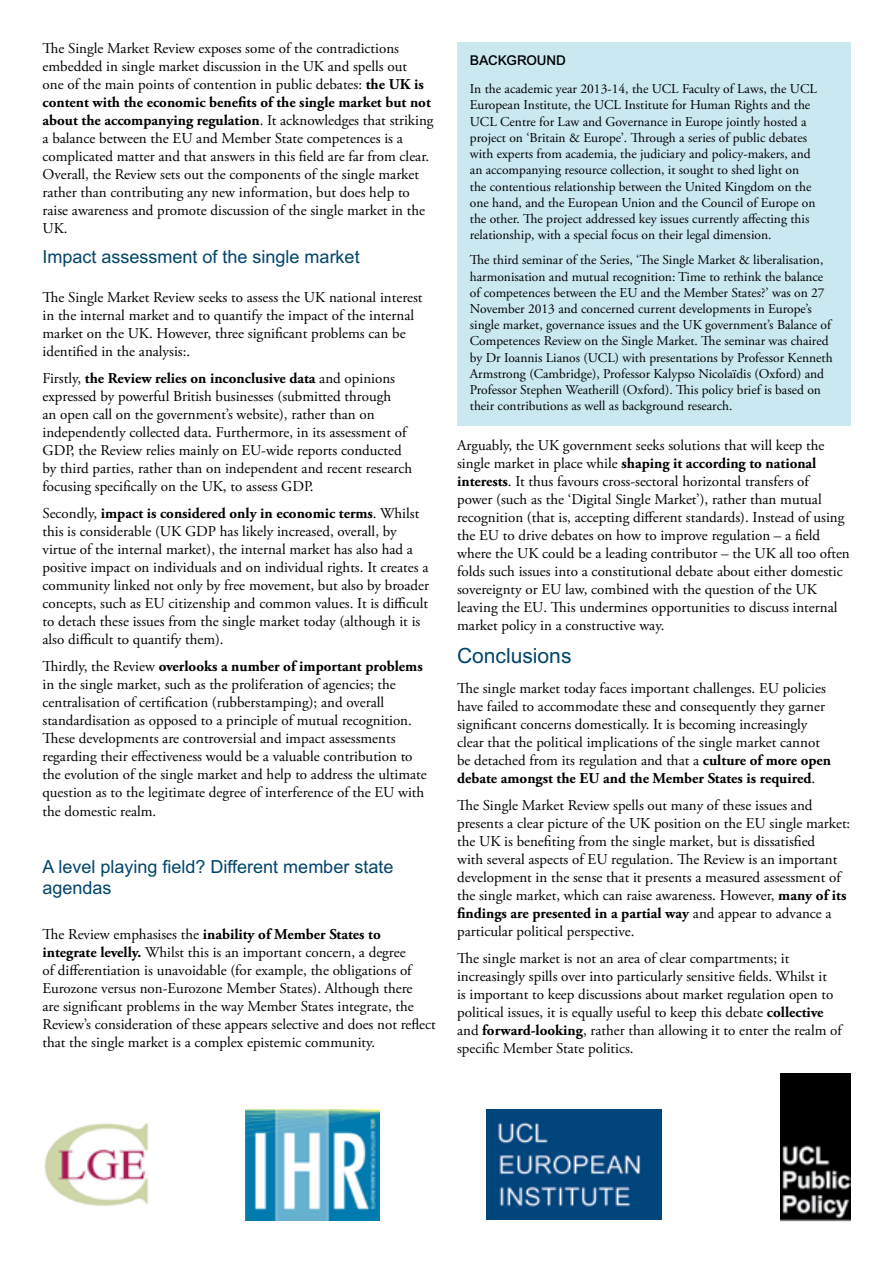
<style>
.page{position:relative;width:893px;height:1263px;background:#fff}
.page>*{position:absolute;margin:0;border:0;box-sizing:border-box;transform-origin:0 0}
.t1{font:21px "Arial MT Std";color:#00446a}
.t2{font:18px/21px "Arial MT Std";color:#00446a}
.t3{font:15px/18px "Adobe Garamond Pro";color:#000}
.t4{font:13.5px/16.2px "Adobe Garamond Pro";color:#000}
.t5{font:500 13.5px "Arial MT Std";color:#000}
.s1{font-weight:700}
</style>
<div class="page">
<div style="left:457px;top:43px;width:393px;height:383px;background:#c9e8f0"></div>
<img style="left:487px;top:1110px;width:174px;height:110px">
<img style="left:780px;top:1074px;width:70px;height:148px">
<img style="left:245px;top:1110px;width:134px;height:110px">
<img style="left:44px;top:1123px;width:105px;height:83px">
<p class="t3" style="left:43px;top:40px;width:393px">The Single Market Review exposes some of the contradictions embedded in single market discussion in the UK and spells out<br>one of the main points of contention in public debates: <span class="s1">the UK is content with the economic benefits of the single market but not about the accompanying regulation</span>. It acknowledges that striking a balance between the EU and Member State competences is a complicated matter and that answers in this field are far from clear.<br>Overall, the Review sets out the components of the single market rather than contributing any new information, but does help to raise awareness and promote discussion of the single market in the UK.</p>
<p class="t2" style="left:43px;top:247px;width:319px">I mpact assessment of the single market</p>
<p class="t3" style="left:43px;top:289px;width:382px">The Single Market Review seeks to assess the UK national interest in the internal market and to quantify the impact of the internal market on the UK. However, three significant problems can be identified in the analysis:.</p>
<p class="t3" style="left:43px;top:370px;width:371px">Firstly, <span class="s1">the Review relies on inconclusive data</span> and opinions expressed by powerful British businesses (submitted through<br>an open call on the government’s website), rather than on independently collected data. Furthermore, in its assessment of GDP, the Review relies mainly on EU-wide reports conducted by third parties, rather than on independent and recent research focusing specifically on the UK, to assess GDP.</p>
<p class="t3" style="left:43px;top:505px;width:388px">Secondly, <span class="s1">impact is considered only in economic terms</span>. Whilst this is considerable (UK GDP has likely increased, overall, by virtue of the internal market), the internal market has also had a positive impact on individuals and on individual rights. It creates a community linked not only by free movement, but also by broader concepts, such as EU citizenship and common values. It is difficult to detach these issues from the single market today (although it is also difficult to quantify them).</p>
<p class="t3" style="left:43px;top:658px;width:386px">Thirdly, the Review <span class="s1">overlooks a number of important problems </span>in the single market, such as the proliferation of agencies; the centralisation of certification (rubberstamping); and overall standardisation as opposed to a principle of mutual recognition.<br>These developments are controversial and impact assessments regarding their effectiveness would be a valuable contribution to the evolution of the single market and help to address the ultimate question as to the legitimate degree of interference of the EU with the domestic realm.</p>
<p class="t2" style="left:43px;top:856px;width:352px">A level playing field? Different member state agendas</p>
<p class="t3" style="left:43px;top:925px;width:395px">The Review emphasises the <span class="s1">inability of Member States to integrate levelly.</span> Whilst this is an important concern, a degree<br>of differentiation is unavoidable (for example, the obligations of Eurozone versus non-Eurozone Member States). Although there<br>are significant problems in the way Member States integrate, the Review’s consideration of these appears selective and does not reflect that the single market is a complex epistemic community.</p>
<p class="t5" style="left:470px;top:52px;width:98px">BACKGROUND</p>
<p class="t4" style="left:470px;top:81px;width:348px">In the academic year 2013-14, the UCL Faculty of Laws, the UCL European Institute, the UCL Institute for Human Rights and the UCL Centre for Law and Governance in Europe jointly hosted a project on ‘Britain &amp; Europe’. Through a series of public debates with experts from academia, the judiciary and policy-makers, and an accompanying resource collection, it sought to shed light on the contentious relationship between the United Kingdom on the one hand, and the European Union and the Council of Europe on the other. The project addressed key issues currently affecting this relationship, with a special focus on their legal dimension.</p>
<p class="t4" style="left:470px;top:252px;width:364px">The third seminar of the Series, ‘The Single Market &amp; liberalisation, harmonisation and mutual recognition: Time to rethink the balance of competences between the EU and the Member States?’ was on 27<br>November 2013 and concerned current developments in Europe’s single market, governance issues and the UK government’s Balance of Competences Review on the Single Market. The seminar was chaired by Dr Ioannis Lianos (UCL) with presentations by Professor Kenneth Armstrong (Cambridge), Professor Kalypso Nicolaïdis (Oxford) and Professor Stephen Weatherill (Oxford). This policy brief is based on their contributions as well as background research.</p>
<p class="t3" style="left:457px;top:436px;width:394px">Arguably, the UK government seeks solutions that will keep the single market in place while <span class="s1">shaping it according to national interests</span>. It thus favours cross-sectoral horizontal transfers of<br>power (such as the ‘Digital Single Market’), rather than mutual recognition (that is, accepting different standards). Instead of using the EU to drive debates on how to improve regulation – a field where the UK could be a leading contributor – the UK all too often folds such issues into a constitutional debate about either domestic sovereignty or EU law, combined with the question of the UK leaving the EU. This undermines opportunities to discuss internal market policy in a constructive way.</p>
<h1 class="t1" style="left:457px;top:643px;width:116px">Conclusions</h1>
<p class="t3" style="left:457px;top:679px;width:375px">The single market today faces important challenges. EU policies have failed to accommodate these and consequently they garner significant concerns domestically. It is becoming increasingly clear that the political implications of the single market cannot be detached from its regulation and that a <span class="s1">culture of more open debate amongst the EU and the Member States is required</span>.</p>
<p class="t3" style="left:457px;top:796px;width:395px">The Single Market Review spells out many of these issues and presents a clear picture of the UK position on the EU single market: the UK is benefiting from the single market, but is dissatisfied<br>with several aspects of EU regulation. The Review is an important development in the sense that it presents a measured assessment of the single market, which can raise awareness. However, <span class="s1">many of its findings are presented in a partial way</span> and appear to advance a particular political perspective.</p>
<p class="t3" style="left:457px;top:949px;width:386px">The single market is not an area of clear compartments; it increasingly spills over into particularly sensitive fields. Whilst it<br>is important to keep discussions about market regulation open to political issues, it is equally useful to keep this debate <span class="s1">collective </span>and <span class="s1">forward-looking</span>, rather than allowing it to enter the realm of specific Member State politics.</p>
</div>
